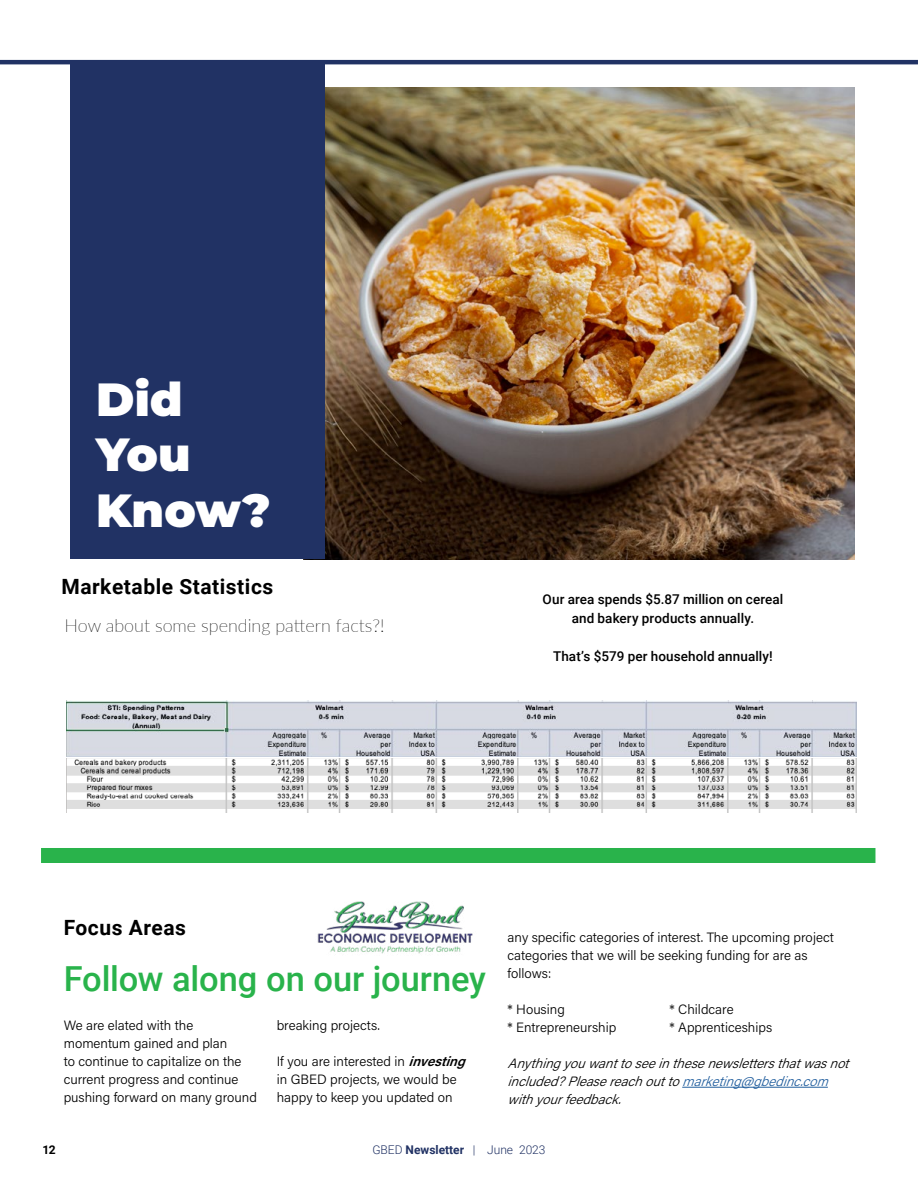
<style>
.page{position:relative;width:918px;height:1188px;background:#fff}
.page>*{position:absolute;margin:0;border:0;box-sizing:border-box;transform-origin:0 0}
.t1{font:900 46.5px/55.8px "Montserrat";color:#fff}
.t2{font:500 34.5px "Roboto";letter-spacing:-.005em;color:#29b34b}
.t3{font:700 21px "Roboto";letter-spacing:.025em;color:#000}
.t4{font:100 18px "Lato";color:#000}
.t5{font:300 13.5px/18px "Acumin Pro";color:#000}
.t6{font:italic 300 13.5px/18px "Acumin Pro";color:#000}
.t7{font:500 13.5px/19.2px "Roboto";letter-spacing:.005em;color:#000;text-align:center}
.t8{font:300 12px "Roboto";color:#213264}
.t9{font:700 12px "Roboto";color:#000}
.s1{font-weight:600;font-style:italic}
.s2{color:#215e9e}
.s3{font-weight:700}
</style>
<div class="page">
<img style="left:66px;top:700px;width:791px;height:57px">
<svg style="left:66px;top:758px;width:791px;height:55px"></svg>
<div style="left:41px;top:848px;width:834px;height:15px;background:#29b34b"></div>
<img style="left:304px;top:87px;width:550px;height:473px">
<div style="left:70px;top:64px;width:255px;height:495px;background:#213264"></div>
<hr style="left:682px;top:1087px;width:146px;height:1px;background:#215e9e">
<img style="left:317px;top:901px;width:156px;height:53px">
<hr style="left:0;top:60px;width:918px;height:4px;background:#213264">
<h1 class="t1" style="left:96px;top:368px;width:176px">Did<br>You<br>Know?</h1>
<h3 class="t3" style="left:61px;top:571px;width:213px">Marketable Statistics</h3>
<h3 class="t4" style="left:65px;top:613px;width:321px">How about some spending pattern facts?!</h3>
<p class="t7" style="left:543px;top:589px;width:242px">Our area spends $5.87 million on cereal and bakery products annually.</p>
<p class="t7" style="left:553px;top:646px;width:221px">That’s $579 per household annually!</p>
<h3 class="t3" style="left:64px;top:913px;width:124px">Focus Areas</h3>
<h2 class="t2" style="left:64px;top:954px;width:424px">Follow along on our journey</h2>
<p class="t5" style="left:64px;top:1015px;width:195px">We are elated with the momentum gained and plan<br>to continue to capitalize on the current progress and continue pushing forward on many ground</p>
<p class="t5" style="left:277px;top:1015px;width:105px">breaking projects.</p>
<p class="t5" style="left:277px;top:1051px;width:196px">If you are interested in <span class="s1">investing </span>in GBED projects, we would be happy to keep you updated on</p>
<p class="t5" style="left:508px;top:928px;width:328px">any specific categories of interest. The upcoming project categories that we will be seeking funding for are as follows:</p>
<p class="t5" style="left:508px;top:1000px;width:59px">* Housing</p>
<p class="t5" style="left:670px;top:1000px;width:66px">* Childcare</p>
<p class="t5" style="left:508px;top:1018px;width:110px">* Entrepreneurship</p>
<p class="t5" style="left:670px;top:1018px;width:104px">* Apprenticeships</p>
<p class="t6" style="left:508px;top:1054px;width:348px">Anythingyouwanttoseeinthesenewslettersthatwasnot included?Pleasereachoutto<span class="s2">marketing@gbedinc.com </span>withyourfeedback.</p>
<p class="t9" style="left:43px;top:1141px;width:15px">12</p>
<p class="t8" style="left:372px;top:1141px;width:175px">GBED <span class="s3">Newsletter</span> | June 2023</p>
</div>
